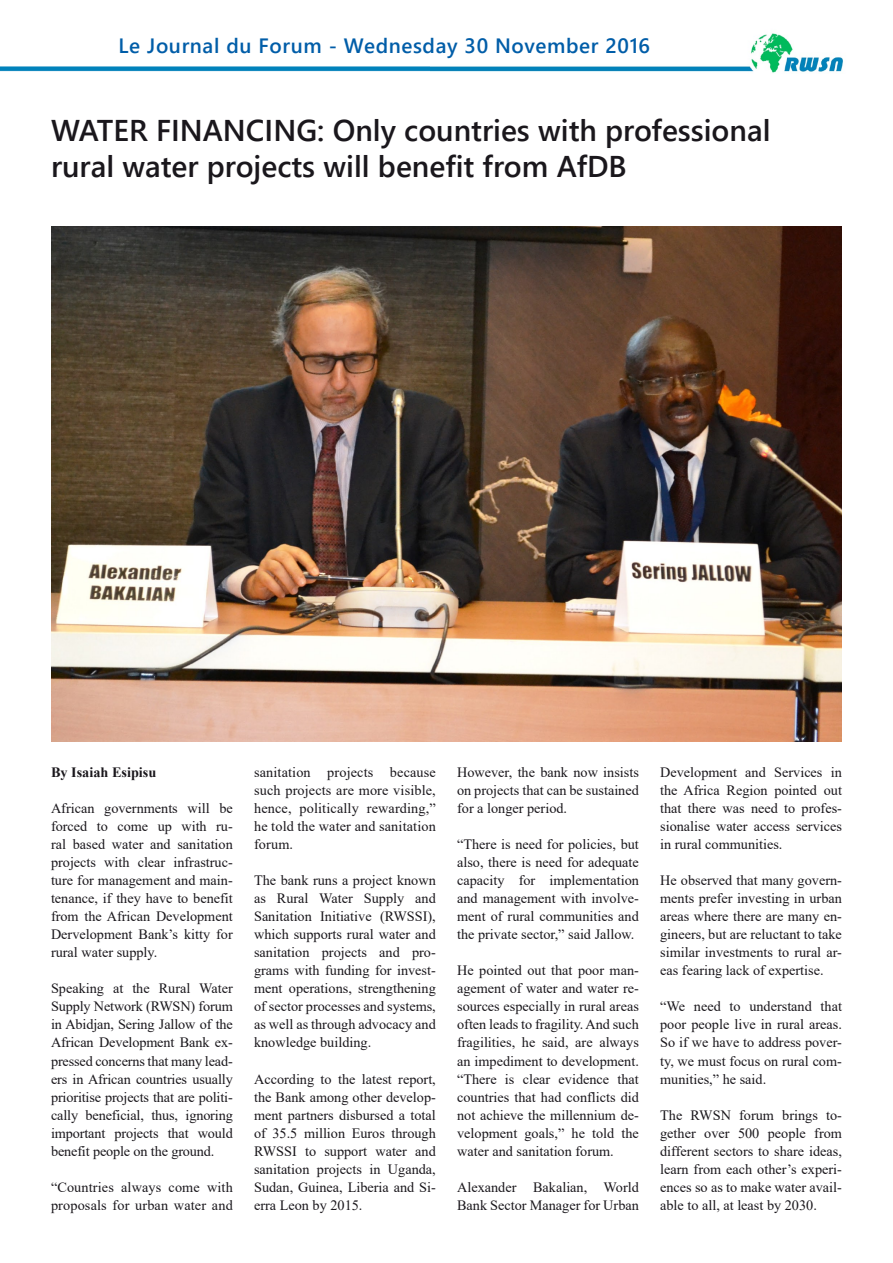
<style>
.page{position:relative;width:893px;height:1263px;background:#fff}
.page>*{position:absolute;margin:0;border:0;box-sizing:border-box;transform-origin:0 0}
.t1{font:600 30px/36px "Segoe UI";color:#1a171c}
.t2{font:600 20.7px "Segoe UI";letter-spacing:.03em;color:#005da8}
.t3{font:14.25px/18px "Times New Roman";color:#1a171c;text-align:justify}
.t4{font:700 14.25px "Times New Roman";color:#1a171c}
</style>
<div class="page">
<img style="left:0;top:66px;width:430px;height:6px">
<img style="left:430px;top:33px;width:413px;height:40px">
<img style="left:51px;top:226px;width:791px;height:515px">
<h2 class="t2" style="left:118px;top:29px;width:533px">Le Journal du Forum - Wednesday 30 November 2016</h2>
<h1 class="t1" style="left:51px;top:112px;width:721px">WATER FINANCING: Only countries with professional rural water projects will benefit from AfDB</h1>
<p class="t4" style="left:51px;top:762px;width:107px">By Isaiah Esipisu</p>
<p class="t3" style="left:51px;top:799px;width:183px">African governments will be forced to come up with ru&shy;ral based water and sanitation projects with clear infrastruc&shy;ture for management and main&shy;tenance, if they have to benefit from the African Development Dervelopment Bank’s kitty for rural water supply.</p>
<p class="t3" style="left:51px;top:979px;width:183px">Speaking at the Rural Water Supply Network (RWSN) forum in Abidjan, Sering Jallow of the African Development Bank ex&shy;pressed concerns that many lead&shy;ers in African countries usually prioritise projects that are politi&shy;cally beneficial, thus, ignoring important projects that would benefit people on the ground.</p>
<p class="t3" style="left:51px;top:1177px;width:183px">“Countries always come with proposals for urban water and</p>
<p class="t3" style="left:254px;top:763px;width:183px">sanitation projects because such projects are more visible, hence, politically rewarding,” he told the water and sanitation forum.</p>
<p class="t3" style="left:254px;top:871px;width:183px">The bank runs a project known as Rural Water Supply and Sanitation Initiative (RWSSI), which supports rural water and sanitation projects and pro&shy;grams with funding for invest&shy;ment operations, strengthening of sector processes and systems, as well as through advocacy and knowledge building.</p>
<p class="t3" style="left:254px;top:1069px;width:183px">According to the latest report, the Bank among other develop&shy;ment partners disbursed a total of 35.5 million Euros through RWSSI to support water and sanitation projects in Uganda, Sudan, Guinea, Liberia and Si&shy;erra Leon by 2015.</p>
<p class="t3" style="left:457px;top:763px;width:183px">However, the bank now insists on projects that can be sustained for a longer period.</p>
<p class="t3" style="left:457px;top:835px;width:183px">“There is need for policies, but also, there is need for adequate capacity for implementation and management with involve&shy;ment of rural communities and the private sector,” said Jallow.</p>
<p class="t3" style="left:457px;top:961px;width:183px">He pointed out that poor man&shy;agement of water and water re&shy;sources especially in rural areas often leads to fragility. And such fragilities, he said, are always an impediment to development. “There is clear evidence that countries that had conflicts did not achieve the millennium de&shy;velopment goals,” he told the water and sanitation forum.</p>
<p class="t3" style="left:457px;top:1177px;width:183px">Alexander Bakalian, World<br>Bank Sector Manager for Urban</p>
<p class="t3" style="left:660px;top:763px;width:183px">Development and Services in the Africa Region pointed out that there was need to profes&shy;sionalise water access services in rural communities.</p>
<p class="t3" style="left:660px;top:871px;width:183px">He observed that many govern&shy;ments prefer investing in urban areas where there are many en&shy;gineers, but are reluctant to take similar investments to rural ar&shy;eas fearing lack of expertise.</p>
<p class="t3" style="left:660px;top:997px;width:183px">“We need to understand that poor people live in rural areas.<br>So if we have to address pover&shy;ty, we must focus on rural com&shy;munities,” he said.</p>
<p class="t3" style="left:660px;top:1105px;width:183px">The RWSN forum brings to&shy;gether over 500 people from different sectors to share ideas, learn from each other’s experi&shy;ences so as to make water avail&shy;able to all, at least by 2030.</p>
</div>
